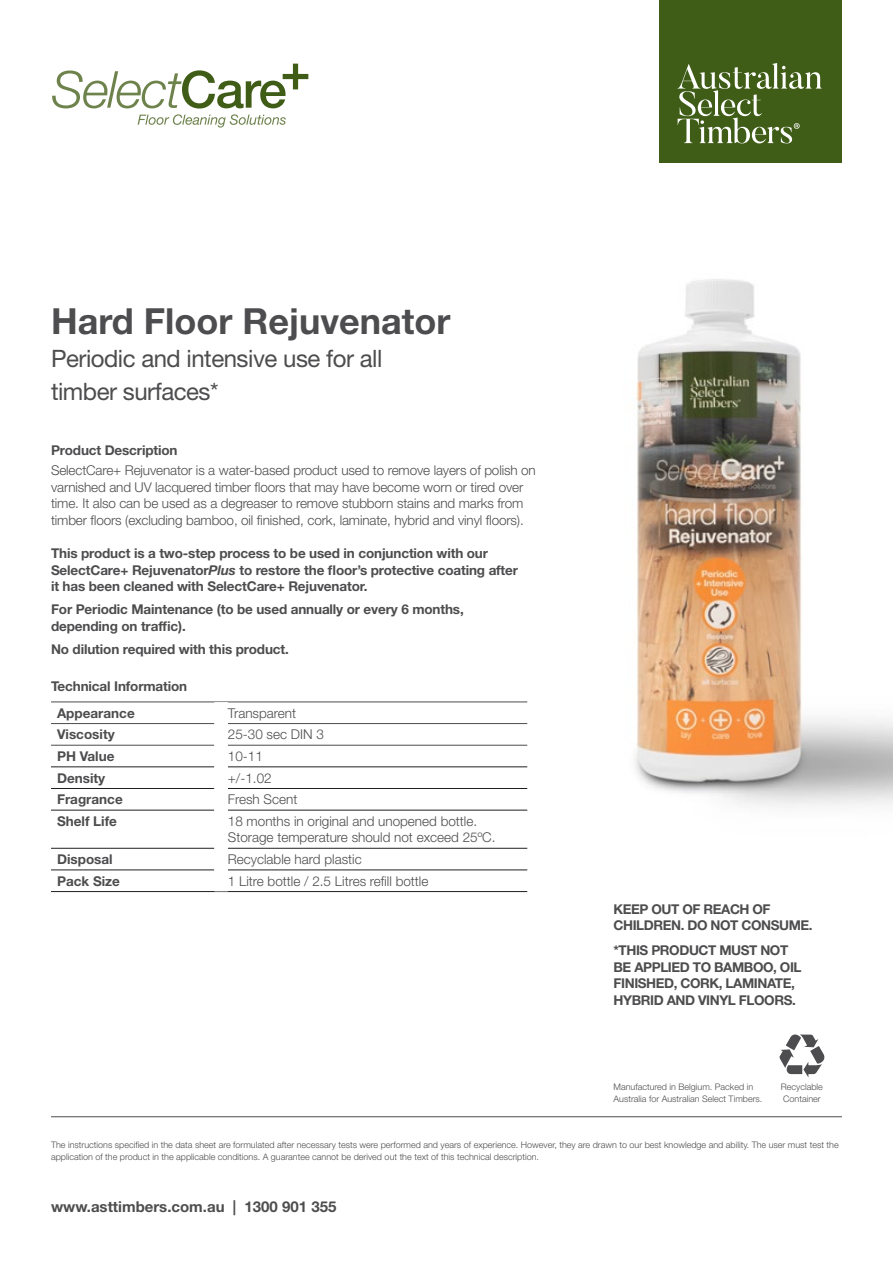
<style>
.page{position:relative;width:893px;height:1263px;background:#fff}
.page>*{position:absolute;margin:0;border:0;box-sizing:border-box;transform-origin:0 0}
.t1{font:700 36px "Helvetica Neue LT Std";color:#4d4d4f}
.t2{font:24px/33px "Helvetica Neue LT Std";letter-spacing:-.02em;color:#4d4d4f}
.t3{font:700 15px "Helvetica Neue LT Std";color:#4d4d4f}
.t4{font:300 13.5px/16.5px "Helvetica Neue LT Std";letter-spacing:-.01em;color:#4d4d4f}
.t5{font:700 13.5px/16.5px "Helvetica Neue LT Std";letter-spacing:-.01em;color:#4d4d4f}
.t6{font:700 13.5px/16.5px "Helvetica Neue LT Std";letter-spacing:-.03em;color:#4d4d4f}
.t7{font:300 9px/12px "Helvetica Neue LT Std";color:#4d4d4f}
.s1{font-style:italic}
</style>
<div class="page">
<div style="left:659px;top:0;width:183px;height:163px;background:#405d18"></div>
<svg style="left:678px;top:63px;width:143px;height:80px"></svg>
<svg style="left:52px;top:64px;width:256px;height:64px"></svg>
<hr style="left:51px;top:766px;width:163px;height:1px;background:#231f20">
<hr style="left:228px;top:766px;width:299px;height:1px;background:#231f20">
<hr style="left:51px;top:788px;width:163px;height:1px;background:#231f20">
<hr style="left:228px;top:788px;width:299px;height:1px;background:#231f20">
<hr style="left:51px;top:810px;width:163px;height:1px;background:#231f20">
<hr style="left:228px;top:810px;width:299px;height:1px;background:#231f20">
<hr style="left:51px;top:848px;width:163px;height:1px;background:#231f20">
<hr style="left:228px;top:848px;width:299px;height:1px;background:#231f20">
<hr style="left:51px;top:870px;width:163px;height:1px;background:#231f20">
<hr style="left:228px;top:870px;width:299px;height:1px;background:#231f20">
<hr style="left:51px;top:891px;width:170px;height:1px;background:#231f20">
<hr style="left:221px;top:891px;width:306px;height:1px;background:#231f20">
<hr style="left:51px;top:702px;width:170px;height:1px;background:#4d4d4f">
<hr style="left:51px;top:723px;width:163px;height:1px;background:#4d4d4f">
<hr style="left:221px;top:702px;width:306px;height:1px;background:#4d4d4f">
<hr style="left:228px;top:723px;width:299px;height:1px;background:#4d4d4f">
<hr style="left:51px;top:745px;width:163px;height:1px;background:#4d4d4f">
<hr style="left:228px;top:745px;width:299px;height:1px;background:#4d4d4f">
<div style="left:214px;top:702px;width:14px;height:21px;background:#fff"></div>
<hr style="left:51px;top:1116px;width:791px;height:1px;background:#4d4d4f">
<svg style="left:779px;top:1034px;width:45px;height:43px"></svg>
<img style="left:634px;top:279px;width:259px;height:528px">
<h1 class="t1" style="left:51px;top:299px;width:401px">Hard Floor Rejuvenator</h1>
<h2 class="t2" style="left:51px;top:342px;width:333px">Periodic and intensive use for all timber surfaces*</h2>
<p class="t5" style="left:51px;top:441px;width:128px">Product Description</p>
<p class="t4" style="left:51px;top:462px;width:486px">SelectCare+ Rejuvenator is a water-based product used to remove layers of polish on varnished and UV lacquered timber floors that may have become worn or tired over time. It also can be used as a degreaser to remove stubborn stains and marks from timber floors (excluding bamboo, oil finished, cork, laminate, hybrid and vinyl floors).</p>
<p class="t5" style="left:51px;top:545px;width:469px">This product is a two-step process to be used in conjunction with our<br>SelectCare+ Rejuvenator<span class="s1">Plus</span> to restore the floor’s protective coating after it has been cleaned with SelectCare+ Rejuvenator.</p>
<p class="t5" style="left:51px;top:601px;width:414px">For Periodic Maintenance (to be used annually or every 6 months, depending on traffic).</p>
<p class="t5" style="left:51px;top:640px;width:239px">No dilution required with this product.</p>
<p class="t5" style="left:57px;top:673px;width:132px;line-height:26.1px;text-indent:-6px">Technical Information<br>Appearance</p>
<p class="t4" style="left:228px;top:704px;width:70px">Transparent</p>
<p class="t5" style="left:57px;top:726px;width:59px">Viscosity</p>
<p class="t4" style="left:228px;top:726px;width:98px">25-30 sec DIN 3</p>
<p class="t5" style="left:57px;top:747px;width:59px">PH Value</p>
<p class="t4" style="left:228px;top:747px;width:37px">10-11</p>
<p class="t5" style="left:57px;top:769px;width:50px">Density</p>
<p class="t4" style="left:228px;top:769px;width:45px">+/-1.02</p>
<p class="t5" style="left:57px;top:791px;width:67px">Fragrance</p>
<p class="t4" style="left:228px;top:791px;width:71px">Fresh Scent</p>
<p class="t5" style="left:57px;top:812px;width:61px">Shelf Life</p>
<p class="t4" style="left:228px;top:812px;width:269px">18 months in original and unopened bottle.<br>Storage temperature should not exceed 25ºC.</p>
<p class="t5" style="left:57px;top:850px;width:57px">Disposal</p>
<p class="t4" style="left:228px;top:850px;width:135px">Recyclable hard plastic</p>
<p class="t5" style="left:57px;top:872px;width:65px">Pack Size</p>
<p class="t4" style="left:228px;top:872px;width:202px">1 Litre bottle / 2.5 Litres refill bottle</p>
<p class="t6" style="left:613px;top:900px;width:201px">KEEP OUT OF REACH OF<br>CHILDREN. DO NOT CONSUME.</p>
<p class="t6" style="left:613px;top:942px;width:190px">*THIS PRODUCT MUST NOT<br>BE APPLIED TO BAMBOO, OIL<br>FINISHED, CORK, LAMINATE,<br>HYBRID AND VINYL FLOORS.</p>
<p class="t7" style="left:613px;top:1080px;width:150px">Manufactured in Belgium. Packed in<br>Australia for Australian Select Timbers.</p>
<p class="t7" style="left:781px;top:1080px;width:44px">Recyclable<br>Container</p>
<p class="t7" style="left:51px;top:1139px;width:789px">The instructions specified in the data sheet are formulated after necessary tests were performed and years of experience. However, they are drawn to our best knowledge and ability. The user must test the application of the product in the applicable conditions. A guarantee cannot be derived out the text of this technical description.</p>
<p class="t3" style="left:51px;top:1197px;width:287px">www.asttimbers.com.au | 1300 901 355</p>
</div>
